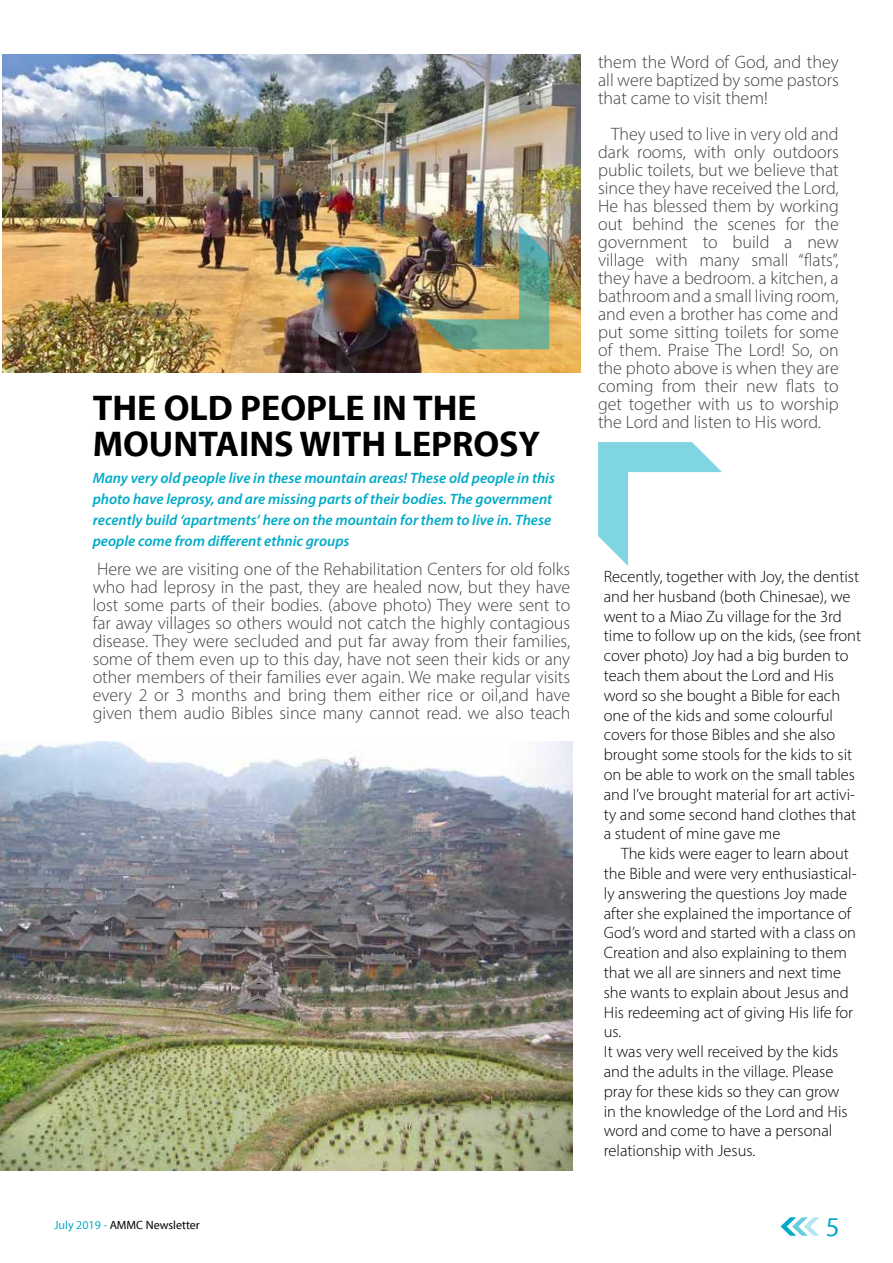
<style>
.page{position:relative;width:893px;height:1263px;background:#fff}
.page>*{position:absolute;margin:0;border:0;box-sizing:border-box;transform-origin:0 0}
.t1{font:700 36px/36px "Myriad Pro";color:#000}
.t2{font:27px "Myriad Pro";color:#00abc8}
.t3{font:300 18px/18px "Myriad Pro";color:#414042;text-align:justify}
.t4{font:300 16.5px/19.8px "Myriad Pro";color:#000}
.t5{font:italic 600 15px/21px "Myriad Pro";color:#00abc8}
.t6{font:12px "Myriad Pro";color:#000}
.s1{color:#00abc8}
</style>
<div class="page">
<svg style="left:780px;top:1217px;width:39px;height:19px"></svg>
<svg style="left:598px;top:442px;width:124px;height:124px"></svg>
<img style="left:2px;top:54px;width:579px;height:318px">
<img style="left:425px;top:225px;width:124px;height:124px">
<img style="left:0;top:741px;width:573px;height:430px">
<h1 class="t1" style="left:93px;top:389px;width:449px">THE OLD PEOPLE IN THE<br>MOUNTAINS WITH LEPROSY</h1>
<p class="t5" style="left:93px;top:467px;width:464px">Many very old people live in these mountain areas! These old people in this photo have leprosy, and are missing parts of their bodies. The government recently build ‘apartments’ here on the mountain for them to live in. These people come from different ethnic groups</p>
<p class="t3" style="left:93px;top:560px;width:479px">Here we are visiting one of the Rehabilitation Centers for old folks who had leprosy in the past, they are healed now, but they have lost some parts of their bodies. (above photo) They were sent to far away villages so others would not catch the highly contagious disease. They were secluded and put far away from their families, some of them even up to this day, have not seen their kids or any other members of their families ever again. We make regular visits every 2 or 3 months and bring them either rice or oil,and have given them audio Bibles since many cannot read. we also teach</p>
<p class="t3" style="left:598px;top:52px;width:242px">them the Word of God, and they all were baptized by some pastors that came to visit them!</p>
<p class="t3" style="left:598px;top:124px;width:242px;text-indent:13px">They used to live in very old and dark rooms, with only outdoors public toilets, but we believe that since they have received the Lord, He has blessed them by working out behind the scenes for the government to build a new village with many small “flats”, they have a bedroom. a kitchen, a bathroom and a small living room, and even a brother has come and put some sitting toilets for some of them. Praise The Lord! So, on the photo above is when they are coming from their new flats to get together with us to worship the Lord and listen to His word.</p>
<p class="t4" style="left:604px;top:566px;width:259px">Recently, together with Joy, the dentist and her husband (both Chinesae), we went to a Miao Zu village for the 3rd time to follow up on the kids, (see front cover photo) Joy had a big burden to teach them about the Lord and His word so she bought a Bible for each one of the kids and some colourful covers for those Bibles and she also brought some stools for the kids to sit on be able to work on the small tables and I’ve brought material for art activi&shy;ty and some second hand clothes that a student of mine gave me</p>
<p class="t4" style="left:604px;top:843px;width:254px;text-indent:17px">The kids were eager to learn about the Bible and were very enthusiastical&shy;ly answering the questions Joy made after she explained the importance of God’s word and started with a class on Creation and also explaining to them that we all are sinners and next time she wants to explain about Jesus and His redeeming act of giving His life for us.<br>It was very well received by the kids and the adults in the village. Please pray for these kids so they can grow<br>in the knowledge of the Lord and His word and come to have a personal relationship with Jesus.</p>
<p class="t6" style="left:54px;top:1218px;width:147px"><span class="s1">July 2019 -</span> AMMC Newsletter</p>
<h2 class="t2" style="left:826px;top:1210px;width:15px">5</h2>
</div>
